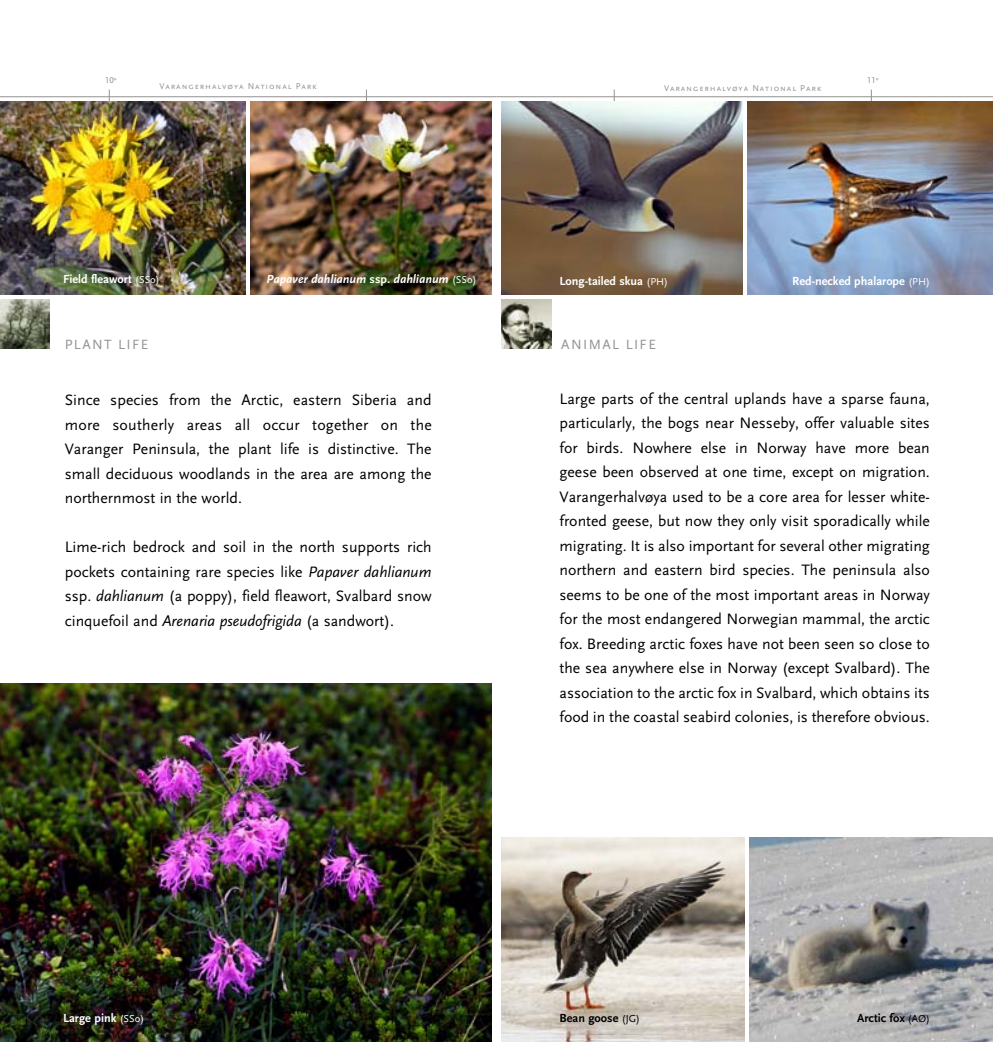
<style>
.page{position:relative;width:993px;height:1042px;background:#fff}
.page>*{position:absolute;margin:0;border:0;box-sizing:border-box;transform-origin:0 0}
.t1{font:15.75px/24.5px "Scala Sans";color:#000;text-align:justify}
.t2{font:14px "Scala Sans";letter-spacing:.1em;color:#949290}
.t3{font:700 12.25px "Scala Sans";color:#fff}
.t4{font:italic 700 12.25px "Scala Sans";color:#fff}
.t5{font:700 12.25px "Scala Sans";color:#000}
.t6{font:8.75px "Scala Sans Caps";letter-spacing:.1em;color:#949290}
.s1{font-family:"Scala Sans"}
.s2{font-weight:400;font-size:10.5px}
.s3{font-style:normal}
.s4{font-weight:400;font-style:normal;font-size:10.5px}
.s5{font-style:italic}
</style>
<div class="page">
<hr style="left:496px;top:96px;width:496px;height:1px;background:#949290">
<hr style="left:0;top:96px;width:496px;height:1px;background:#949290">
<img style="left:0;top:683px;width:491px;height:359px">
<img style="left:501px;top:102px;width:241px;height:192px">
<img style="left:749px;top:837px;width:243px;height:205px">
<img style="left:250px;top:102px;width:241px;height:192px">
<img style="left:747px;top:102px;width:245px;height:192px">
<img style="left:501px;top:837px;width:243px;height:205px">
<img style="left:0;top:102px;width:245px;height:192px">
<img style="left:0;top:299px;width:50px;height:50px">
<img style="left:501px;top:299px;width:50px;height:50px">
<p class="t6" style="left:105px;top:75px;width:13px">10<span class="s1">°</span></p>
<p class="t6" style="left:159px;top:81px;width:159px">Varangerhalvøya National Park</p>
<p class="t6" style="left:664px;top:83px;width:159px">Varangerhalvøya National Park</p>
<p class="t6" style="left:866px;top:75px;width:13px">11<span class="s1">°</span></p>
<p class="t3" style="left:63px;top:273px;width:98px">Field fleawort <span class="s2">(SSo)</span></p>
<p class="t4" style="left:266px;top:273px;width:211px">Papaver dahlianum <span class="s3">ssp.</span> dahlianum <span class="s4">(SSo)</span></p>
<p class="t3" style="left:559px;top:275px;width:110px">Long-tailed skua <span class="s2">(PH)</span></p>
<p class="t3" style="left:792px;top:275px;width:139px">Red-necked phalarope <span class="s2">(PH)</span></p>
<p class="t2" style="left:65px;top:337px;width:85px">PLANT LIFE</p>
<p class="t2" style="left:561px;top:337px;width:96px">ANIMAL LIFE</p>
<p class="t1" style="left:65px;top:388px;width:368px">Since species from the Arctic, eastern Siberia and more southerly areas all occur together on the Varanger Peninsula, the plant life is distinctive. The small deciduous woodlands in the area are among the northernmost in the world.</p>
<p class="t1" style="left:65px;top:535px;width:368px">Lime-rich bedrock and soil in the north supports rich pockets containing rare species like <span class="s5">Papaver dahlianum </span>ssp. <span class="s5">dahlianum</span> (a poppy), field fleawort, Svalbard snow cinquefoil and <span class="s5">Arenaria pseudofrigida</span> (a sandwort).</p>
<p class="t1" style="left:559px;top:386px;width:372px">Large parts of the central uplands have a sparse fauna, particularly, the bogs near Nesseby, offer valuable sites for birds. Nowhere else in Norway have more bean geese been observed at one time, except on migration.<br>Varangerhalvøya used to be a core area for lesser white&shy;fronted geese, but now they only visit sporadically while migrating. It is also important for several other migrating northern and eastern bird species. The peninsula also seems to be one of the most important areas in Norway for the most endangered Norwegian mammal, the arctic fox. Breeding arctic foxes have not been seen so close to the sea anywhere else in Norway (except Svalbard). The association to the arctic fox in Svalbard, which obtains its food in the coastal seabird colonies, is therefore obvious.</p>
<p class="t3" style="left:63px;top:1011px;width:83px">Large pink <span class="s2">(SSo)</span></p>
<p class="t5" style="left:559px;top:1011px;width:82px">Bean goose <span class="s2">(JG)</span></p>
<p class="t5" style="left:856px;top:1011px;width:74px">Arctic fox <span class="s2">(AØ)</span></p>
</div>
